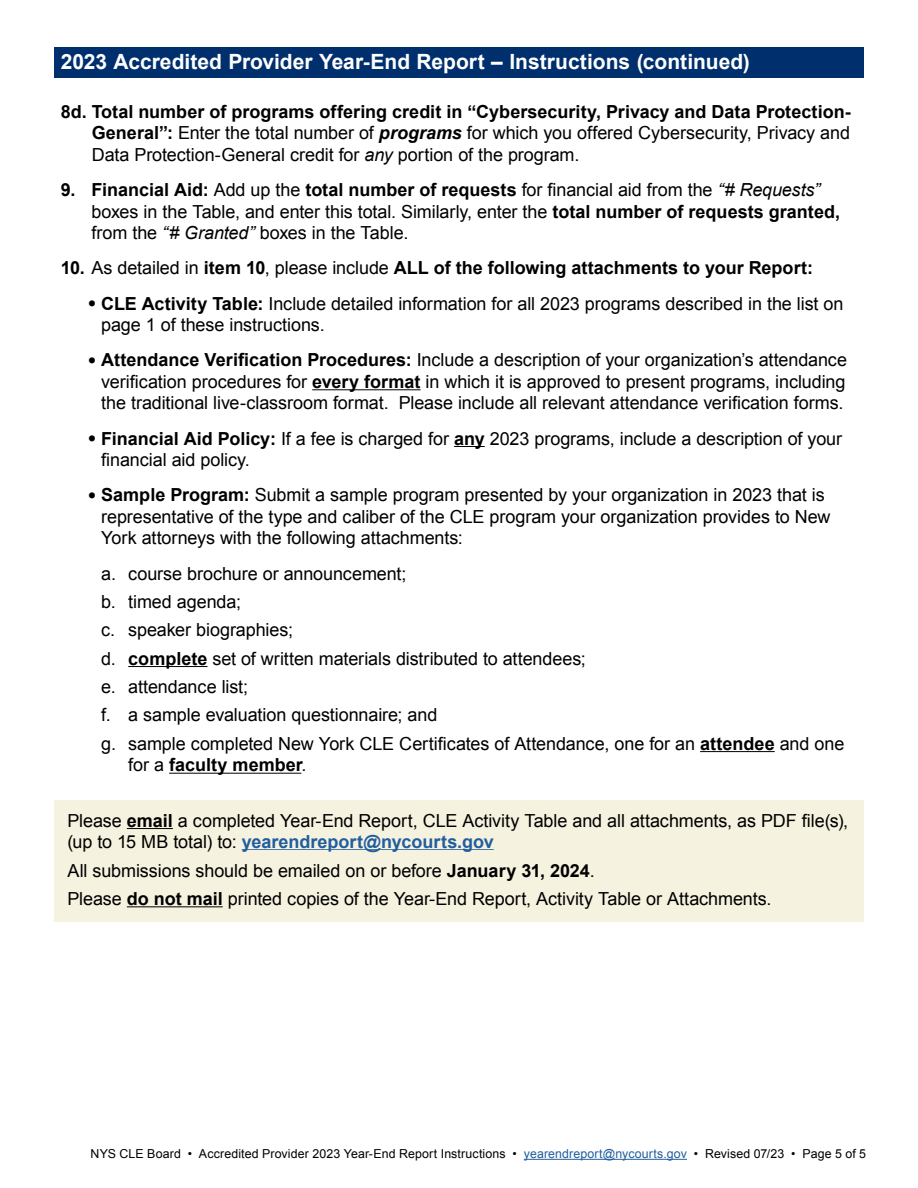
<style>
.page{position:relative;width:918px;height:1188px;background:#fff}
.page>*{position:absolute;margin:0;border:0;box-sizing:border-box;transform-origin:0 0}
.t1{font:700 21px "Arial";color:#fff}
.t2{font:18px/21.6px "Arial";letter-spacing:-.005em;color:#000}
.t3{font:700 18px "Arial";color:#000}
.t4{font:12.3px "Arial";letter-spacing:.01em;color:#000}
.s1{font-weight:700}
.s2{font-weight:700;font-style:italic}
.s3{font-style:italic}
.s4{font-weight:400}
.s5{font-size:24px}
.s6{font-weight:700;color:#215e9e}
.s7{color:#215e9e}
</style>
<div class="page">
<hr style="left:524px;top:1159px;width:163px;height:1px;background:#215e9e">
<div style="left:54px;top:47px;width:810px;height:31px;background:#002f6e"></div>
<hr style="left:312px;top:389px;width:109px;height:1px;background:#000">
<hr style="left:454px;top:446px;width:31px;height:1px;background:#000">
<hr style="left:128px;top:666px;width:80px;height:1px;background:#000">
<hr style="left:700px;top:751px;width:75px;height:1px;background:#000">
<hr style="left:169px;top:773px;width:132px;height:1px;background:#000">
<div style="left:54px;top:800px;width:810px;height:66px;background:#f6f2e0"></div>
<hr style="left:127px;top:828px;width:46px;height:1px;background:#000">
<hr style="left:242px;top:849px;width:252px;height:2px;background:#215e9e">
<div style="left:54px;top:850px;width:810px;height:44px;background:#f6f2e0"></div>
<div style="left:54px;top:878px;width:810px;height:44px;background:#f6f2e0"></div>
<hr style="left:127px;top:906px;width:96px;height:1px;background:#000">
<p class="t1" style="left:61px;top:48px;width:691px">2023 Accredited Provider Year-End Report – Instructions (continued)</p>
<p class="t2" style="left:92px;top:101px;width:761px;text-align:justify;text-indent:-31px"><span class="s1">8d. Total number of programs offering credit in “Cybersecurity, Privacy and Data Protection-General”:</span> Enter the total number of <span class="s2">programs</span> for which you offered Cybersecurity, Privacy and Data Protection-General credit for <span class="s3">any</span> portion of the program.</p>
<p class="t2" style="left:91px;top:179px;width:750px;text-indent:-31px"><span class="s1">9. Financial Aid:</span> Add up the <span class="s1">total number of requests</span> for financial aid from the <span class="s3">“# Requests” </span>boxes in the Table, and enter this total. Similarly, enter the <span class="s1">total number of requests granted, </span>from the <span class="s3">“# Granted”</span> boxes in the Table.</p>
<p class="t3" style="left:61px;top:256px;width:754px">10. <span class="s4">As detailed in</span> item 10<span class="s4">, please include</span> ALL of the following attachments to your Report:</p>
<p class="t2" style="left:101px;top:293px;width:744px;text-indent:-14px"><span class="s5">•</span> <span class="s1">CLE Activity Table:</span> Include detailed information for all 2023 programs described in the list on page 1 of these instructions.</p>
<p class="t2" style="left:101px;top:349px;width:747px;text-align:justify;text-indent:-14px"><span class="s5">•</span> <span class="s1">Attendance Verification Procedures:</span> Include a description of your organization’s attendance verification procedures for <span class="s1">every format</span> in which it is approved to present programs, including the traditional live-classroom format. Please include all relevant attendance verification forms.</p>
<p class="t2" style="left:101px;top:428px;width:742px;text-indent:-14px"><span class="s5">•</span> <span class="s1">Financial Aid Policy:</span> If a fee is charged for <span class="s1">any</span> 2023 programs, include a description of your financial aid policy.</p>
<p class="t2" style="left:101px;top:484px;width:731px;text-indent:-14px"><span class="s5">•</span> <span class="s1">Sample Program:</span> Submit a sample program presented by your organization in 2023 that is representative of the type and caliber of the CLE program your organization provides to New<br>York attorneys with the following attachments:</p>
<p class="t2" style="left:101px;top:559px;width:745px;line-height:28.3px">a. course brochure or announcement;<br>b. timed agenda;<br>c. speaker biographies;<br>d. <span class="s1">complete</span> set of written materials distributed to attendees;<br>e. attendance list;<br>f. a sample evaluation questionnaire; and<br>g. sample completed New York CLE Certificates of Attendance, one for an <span class="s1">attendee</span> and one</p>
<p class="t3" style="left:128px;top:753px;width:180px"><span class="s4">for a</span> faculty member<span class="s4">.</span></p>
<p class="t2" style="left:68px;top:810px;width:782px">Please <span class="s1">email</span> a completed Year-End Report, CLE Activity Table and all attachments, as PDF file(s), (up to 15 MB total) to: <span class="s6">yearendreport@nycourts.gov</span></p>
<p class="t2" style="left:68px;top:856px;width:706px;line-height:28.3px">All submissions should be emailed on or before <span class="s1">January 31, 2024</span>.<br>Please <span class="s1">do not mail</span> printed copies of the Year-End Report, Activity Table or Attachments.</p>
<p class="t4" style="left:90px;top:1146px;width:777px">NYS CLE Board • Accredited Provider 2023 Year-End Report Instructions • <span class="s7">yearendreport@nycourts.gov</span> • Revised 07/23 • Page 5 of 5</p>
</div>
